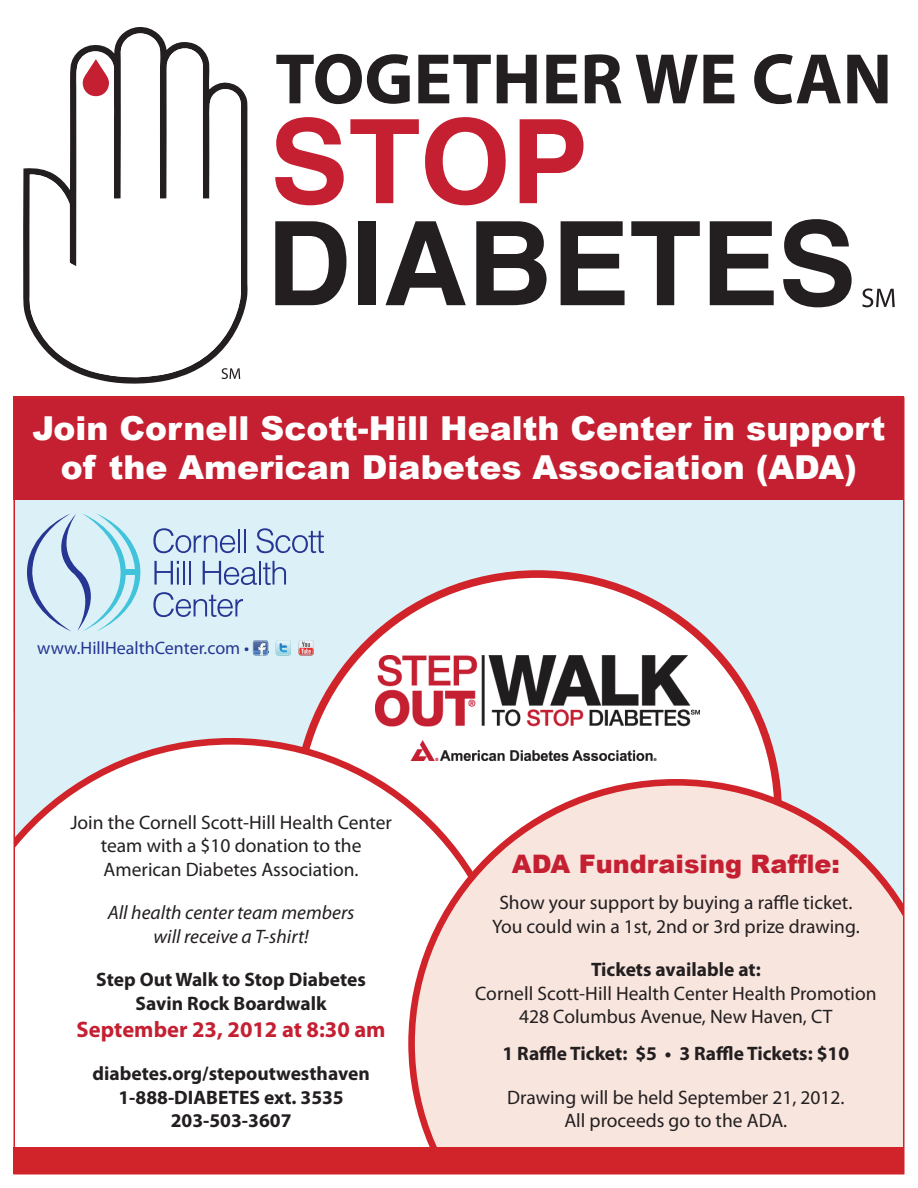
<style>
.page{position:relative;width:918px;height:1188px;background:#fff}
.page>*{position:absolute;margin:0;border:0;box-sizing:border-box;transform-origin:0 0}
.t1{font:700 72px "Myriad Pro";color:#231f20}
.t2{font:900 33px/39.6px "Arial";color:#fff;text-align:center}
.t3{font:900 25.5px "Arial";color:#c52032}
.t4{font:700 22.5px "Myriad Pro";color:#c52032}
.t5{font:19.5px/23.4px "Myriad Pro";color:#231f20;text-align:center}
.t6{font:700 19.5px/23.4px "Myriad Pro";color:#231f20;text-align:center}
.t7{font:italic 19.5px/23.4px "Myriad Pro";color:#231f20;text-align:center}
.t8{font:18px "Myriad Pro";color:#263692}
</style>
<div class="page">
<div style="left:14px;top:397px;width:890px;height:715px;background:#dbf1f7"></div>
<div style="left:297px;top:574px;width:481px;height:477px;background:#fff;border-radius:50%"></div>
<div style="left:17px;top:738px;width:391px;height:410px;background:#fff"></div>
<svg style="left:408px;top:779px;width:497px;height:369px;background:#f6e0db"></svg>
<svg style="left:27px;top:513px;width:113px;height:119px"></svg>
<svg style="left:153px;top:528px;width:82px;height:25px"></svg>
<hr style="left:238px;top:529px;width:2px;height:24px;background:#263692">
<hr style="left:244px;top:529px;width:2px;height:24px;background:#263692">
<svg style="left:257px;top:528px;width:67px;height:25px"></svg>
<svg style="left:154px;top:561px;width:25px;height:24px"></svg>
<hr style="left:183px;top:561px;width:2px;height:24px;background:#263692">
<hr style="left:189px;top:561px;width:2px;height:24px;background:#263692">
<svg style="left:203px;top:561px;width:54px;height:24px"></svg>
<hr style="left:259px;top:561px;width:2px;height:24px;background:#263692">
<svg style="left:263px;top:561px;width:23px;height:24px"></svg>
<svg style="left:153px;top:592px;width:90px;height:25px"></svg>
<svg style="left:253px;top:640px;width:16px;height:16px"></svg>
<svg style="left:276px;top:640px;width:15px;height:15px"></svg>
<svg style="left:299px;top:640px;width:15px;height:15px"></svg>
<svg style="left:23px;top:27px;width:225px;height:357px"></svg>
<svg style="left:30px;top:32px;width:211px;height:346px"></svg>
<svg style="left:82px;top:59px;width:27px;height:38px"></svg>
<svg style="left:222px;top:368px;width:18px;height:11px"></svg>
<svg style="left:275px;top:117px;width:69px;height:88px"></svg>
<svg style="left:350px;top:119px;width:69px;height:84px"></svg>
<svg style="left:425px;top:117px;width:81px;height:88px"></svg>
<svg style="left:520px;top:119px;width:64px;height:84px"></svg>
<svg style="left:275px;top:221px;width:71px;height:84px"></svg>
<div style="left:358px;top:221px;width:17px;height:84px;background:#231f20"></div>
<svg style="left:386px;top:221px;width:80px;height:84px"></svg>
<svg style="left:476px;top:221px;width:71px;height:84px"></svg>
<svg style="left:561px;top:221px;width:64px;height:84px"></svg>
<svg style="left:631px;top:221px;width:69px;height:84px"></svg>
<svg style="left:710px;top:221px;width:64px;height:84px"></svg>
<svg style="left:783px;top:219px;width:69px;height:88px"></svg>
<svg style="left:862px;top:288px;width:33px;height:19px"></svg>
<div style="left:14px;top:396px;width:890px;height:104px;background:#c52032"></div>
<div style="left:904px;top:780px;width:14px;height:408px;background:#fff"></div>
<div style="left:14px;top:1148px;width:890px;height:26px;background:#d1232a"></div>
<img style="left:376px;top:656px;width:324px;height:105px">
<h1 class="t1" style="left:275px;top:32px;width:618px">TOGETHER WE CAN</h1>
<h2 class="t2" style="left:32px;top:407px;width:855px">Join Cornell Scott-Hill Health Center in support of the American Diabetes Association (ADA)</h2>
<p class="t8" style="left:37px;top:636px;width:213px">www.HillHealthCenter.com •</p>
<p class="t5" style="left:70px;top:810px;width:323px">Join the Cornell Scott-Hill Health Center team with a $10 donation to the<br>American Diabetes Association.</p>
<p class="t7" style="left:108px;top:901px;width:248px">All health center team members will receive a T-shirt!</p>
<p class="t6" style="left:96px;top:967px;width:271px">Step Out Walk to Stop Diabetes<br>Savin Rock Boardwalk</p>
<p class="t4" style="left:77px;top:1015px;width:310px">September 23, 2012 at 8:30 am</p>
<p class="t6" style="left:92px;top:1062px;width:279px">diabetes.org/stepoutwesthaven<br>1-888-DIABETES ext. 3535<br>203-503-3607</p>
<h3 class="t3" style="left:512px;top:845px;width:330px">ADA Fundraising Raffle:</h3>
<p class="t5" style="left:492px;top:891px;width:369px">Show your support by buying a raffle ticket.<br>You could win a 1st, 2nd or 3rd prize drawing.</p>
<p class="t6" style="left:591px;top:958px;width:171px">Tickets available at:</p>
<p class="t5" style="left:475px;top:981px;width:403px">Cornell Scott-Hill Health Center Health Promotion<br>428 Columbus Avenue, New Haven, CT</p>
<p class="t6" style="left:503px;top:1041px;width:348px">1 Raffle Ticket: $5 • 3 Raffle Tickets: $10</p>
<p class="t5" style="left:507px;top:1085px;width:339px">Drawing will be held September 21, 2012.<br>All proceeds go to the ADA.</p>
</div>
